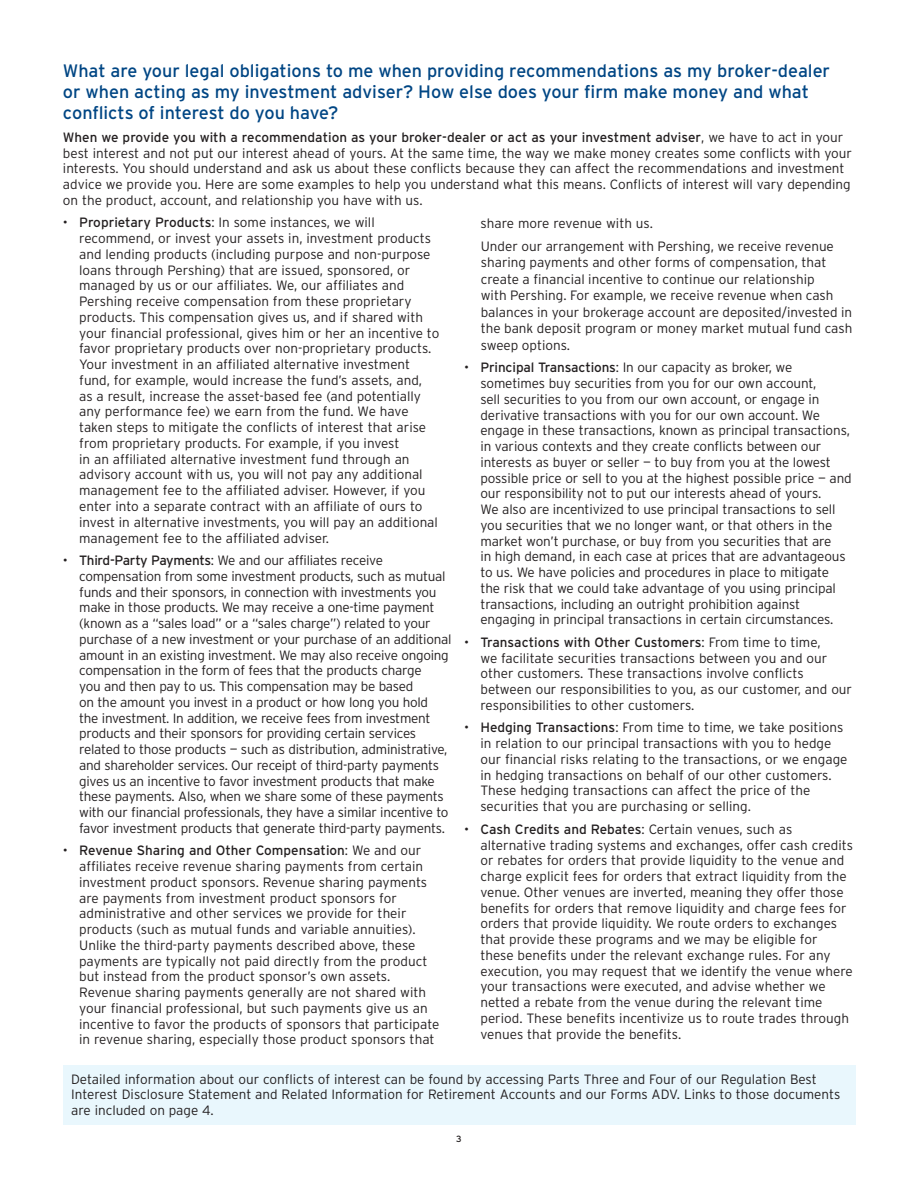
<style>
.page{position:relative;width:918px;height:1188px;background:#fff}
.page>*{position:absolute;margin:0;border:0;box-sizing:border-box;transform-origin:0 0}
.t1{font:18px/21px "Interstate";color:#004684}
.t2{font:300 13.5px/15.8px "Interstate";letter-spacing:-.01em;color:#231f20}
.t3{font:9px "Interstate";color:#231f20}
.s1{font-weight:400}
</style>
<div class="page">
<div style="left:63px;top:1065px;width:792px;height:59px;background:#e9f7fd"></div>
<h2 class="t1" style="left:63px;top:61px;width:769px">What are your legal obligations to me when providing recommendations as my broker-dealer or when acting as my investment adviser? How else does your firm make money and what conflicts of interest do you have?</h2>
<p class="t2" style="left:63px;top:129px;width:791px"><span class="s1">When we provide you with a recommendation as your broker-dealer or act as your investment adviser</span>, we have to act in your best interest and not put our interest ahead of yours. At the same time, the way we make money creates some conflicts with your interests. You should understand and ask us about these conflicts because they can affect the recommendations and investment advice we provide you. Here are some examples to help you understand what this means. Conflicts of interest will vary depending on the product, account, and relationship you have with us.</p>
<p class="t2" style="left:79px;top:215px;width:362px;text-indent:-16px">• <span class="s1">Proprietary Products</span>: In some instances, we will recommend, or invest your assets in, investment products and lending products (including purpose and non-purpose loans through Pershing) that are issued, sponsored, or managed by us or our affiliates. We, our affiliates and Pershing receive compensation from these proprietary products. This compensation gives us, and if shared with your financial professional, gives him or her an incentive to favor proprietary products over non-proprietary products.<br>Your investment in an affiliated alternative investment fund, for example, would increase the fund’s assets, and,<br>as a result, increase the asset-based fee (and potentially any performance fee) we earn from the fund. We have taken steps to mitigate the conflicts of interest that arise from proprietary products. For example, if you invest<br>in an affiliated alternative investment fund through an advisory account with us, you will not pay any additional management fee to the affiliated adviser. However, if you enter into a separate contract with an affiliate of ours to invest in alternative investments, you will pay an additional management fee to the affiliated adviser.</p>
<p class="t2" style="left:79px;top:552px;width:374px;text-indent:-16px">• <span class="s1">Third-Party Payments</span>: We and our affiliates receive compensation from some investment products, such as mutual funds and their sponsors, in connection with investments you make in those products. We may receive a one-time payment (known as a “sales load” or a “sales charge”) related to your purchase of a new investment or your purchase of an additional amount in an existing investment. We may also receive ongoing compensation in the form of fees that the products charge<br>you and then pay to us. This compensation may be based<br>on the amount you invest in a product or how long you hold<br>the investment. In addition, we receive fees from investment products and their sponsors for providing certain services related to those products — such as distribution, administrative, and shareholder services. Our receipt of third-party payments gives us an incentive to favor investment products that make these payments. Also, when we share some of these payments with our financial professionals, they have a similar incentive to favor investment products that generate third-party payments.</p>
<p class="t2" style="left:79px;top:843px;width:362px;text-indent:-16px">• <span class="s1">Revenue Sharing and Other Compensation</span>: We and our affiliates receive revenue sharing payments from certain investment product sponsors. Revenue sharing payments are payments from investment product sponsors for administrative and other services we provide for their products (such as mutual funds and variable annuities).<br>Unlike the third-party payments described above, these payments are typically not paid directly from the product but instead from the product sponsor’s own assets.<br>Revenue sharing payments generally are not shared with your financial professional, but such payments give us an incentive to favor the products of sponsors that participate in revenue sharing, especially those product sponsors that</p>
<p class="t2" style="left:480px;top:215px;width:174px">share more revenue with us.</p>
<p class="t2" style="left:481px;top:238px;width:373px;line-height:16.5px">Under our arrangement with Pershing, we receive revenue sharing payments and other forms of compensation, that create a financial incentive to continue our relationship<br>with Pershing. For example, we receive revenue when cash balances in your brokerage account are deposited/invested in the bank deposit program or money market mutual fund cash sweep options.</p>
<p class="t2" style="left:480px;top:360px;width:373px;text-indent:-16px">• <span class="s1">Principal Transactions</span>: In our capacity as broker, we sometimes buy securities from you for our own account,<br>sell securities to you from our own account, or engage in derivative transactions with you for our own account. We engage in these transactions, known as principal transactions, in various contexts and they create conflicts between our interests as buyer or seller — to buy from you at the lowest possible price or sell to you at the highest possible price — and our responsibility not to put our interests ahead of yours.<br>We also are incentivized to use principal transactions to sell you securities that we no longer want, or that others in the market won’t purchase, or buy from you securities that are<br>in high demand, in each case at prices that are advantageous to us. We have policies and procedures in place to mitigate the risk that we could take advantage of you using principal transactions, including an outright prohibition against engaging in principal transactions in certain circumstances.</p>
<p class="t2" style="left:480px;top:634px;width:373px;text-indent:-16px">• <span class="s1">Transactions with Other Customers</span>: From time to time,<br>we facilitate securities transactions between you and our other customers. These transactions involve conflicts between our responsibilities to you, as our customer, and our responsibilities to other customers.</p>
<p class="t2" style="left:480px;top:720px;width:369px;text-indent:-16px">• <span class="s1">Hedging Transactions</span>: From time to time, we take positions in relation to our principal transactions with you to hedge our financial risks relating to the transactions, or we engage in hedging transactions on behalf of our other customers.<br>These hedging transactions can affect the price of the securities that you are purchasing or selling.</p>
<p class="t2" style="left:480px;top:821px;width:374px;text-indent:-16px">• <span class="s1">Cash Credits and Rebates</span>: Certain venues, such as alternative trading systems and exchanges, offer cash credits or rebates for orders that provide liquidity to the venue and charge explicit fees for orders that extract liquidity from the venue. Other venues are inverted, meaning they offer those benefits for orders that remove liquidity and charge fees for orders that provide liquidity. We route orders to exchanges that provide these programs and we may be eligible for these benefits under the relevant exchange rules. For any execution, you may request that we identify the venue where your transactions were executed, and advise whether we netted a rebate from the venue during the relevant time period. These benefits incentivize us to route trades through venues that provide the benefits.</p>
<p class="t2" style="left:71px;top:1071px;width:771px">Detailed information about our conflicts of interest can be found by accessing Parts Three and Four of our Regulation Best<br>Interest Disclosure Statement and Related Information for Retirement Accounts and our Forms ADV. Links to those documents are included on page 4.</p>
<p class="t3" style="left:456px;top:1133px;width:7px">3</p>
</div>
